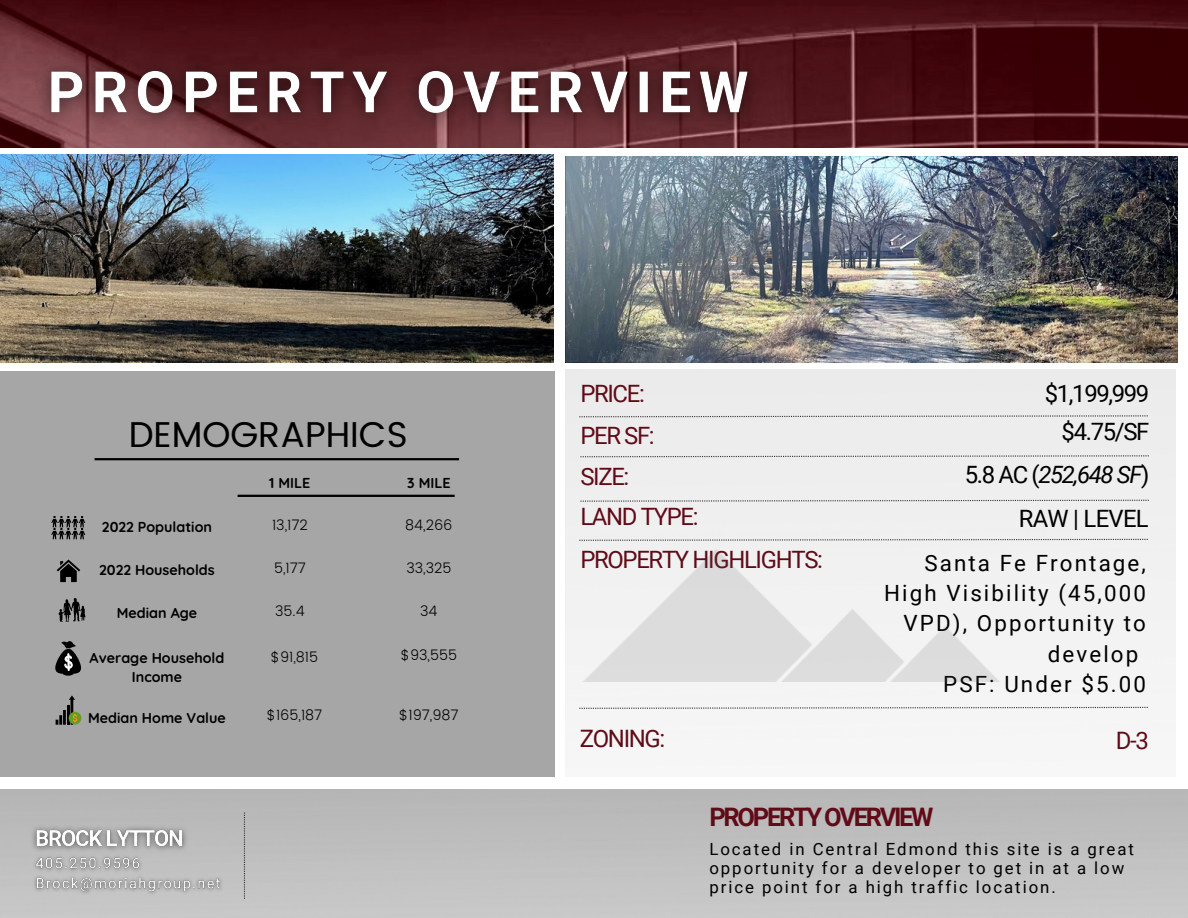
<style>
.page{position:relative;width:1188px;height:918px;background:#fff}
.page>*{position:absolute;margin:0;border:0;box-sizing:border-box;transform-origin:0 0}
.t1{font:35.85px "Poppins";color:#000}
.t2{font:700 25.5px "Roboto";letter-spacing:-.09em;color:#610b18}
.t3{font:24px "Roboto";letter-spacing:-.055em;color:#610b18}
.t4{font:23.85px "Roboto";letter-spacing:-.055em;color:#610b18}
.t5{font:23.85px "Roboto";letter-spacing:-.045em;color:#000}
.t6{font:italic 23.85px "Roboto";letter-spacing:-.055em;color:#000}
.t7{font:22.35px "Roboto";letter-spacing:.095em;color:#000}
.t8{font:16.8px/19.2px "Roboto";letter-spacing:.115em;color:#000}
.t9{font:700 14.4px/19px "Quicksand";color:#000;text-align:center}
.t10{font:300 14.4px "Poppins";color:#000}
.s1{font-style:normal}
</style>
<div class="page">
<img style="left:0;top:0;width:1188px;height:147px">
<img style="left:566px;top:156px;width:612px;height:206px">
<img style="left:0;top:154px;width:554px;height:208px">
<svg style="left:580px;top:455px;width:569px;height:2px"></svg>
<svg style="left:580px;top:500px;width:569px;height:2px"></svg>
<svg style="left:579px;top:707px;width:569px;height:2px"></svg>
<svg style="left:579px;top:415px;width:569px;height:2px"></svg>
<svg style="left:579px;top:539px;width:569px;height:2px"></svg>
<img style="left:571px;top:546px;width:439px;height:136px">
<div style="left:0;top:372px;width:554px;height:405px;background:#a6a6a6"></div>
<hr style="left:95px;top:458px;width:364px;height:2px;background:#000">
<hr style="left:238px;top:495px;width:217px;height:2px;background:#000">
<svg style="left:51px;top:516px;width:34px;height:23px"></svg>
<svg style="left:57px;top:560px;width:23px;height:22px"></svg>
<svg style="left:59px;top:598px;width:27px;height:24px"></svg>
<hr style="left:67px;top:705px;width:3px;height:20px;background:#000">
<hr style="left:63px;top:710px;width:3px;height:15px;background:#000">
<svg style="left:56px;top:715px;width:6px;height:10px"></svg>
<svg style="left:69px;top:712px;width:12px;height:13px"></svg>
<div style="left:70px;top:713px;width:10px;height:10px;background:#639e1d;border-radius:50%"></div>
<svg style="left:69px;top:695px;width:9px;height:30px"></svg>
<svg style="left:55px;top:641px;width:26px;height:35px"></svg>
<svg style="left:244px;top:813px;width:1px;height:86px"></svg>
<img style="left:22px;top:37px;width:780px;height:144px">
<img style="left:26px;top:816px;width:167px;height:47px">
<img style="left:30px;top:848px;width:199px;height:70px">
<p class="t1" style="left:129px;top:414px;width:281px">DEMOGRAPHICS</p>
<p class="t9" style="left:102px;top:517px;width:112px">2022 Population</p>
<p class="t9" style="left:99px;top:560px;width:117px">2022 Households</p>
<p class="t9" style="left:117px;top:603px;width:82px">Median Age</p>
<p class="t9" style="left:90px;top:648px;width:136px">Average Household<br>Income</p>
<p class="t9" style="left:88px;top:708px;width:139px">Median Home Value</p>
<p class="t9" style="left:269px;top:473px;width:43px">1 MILE</p>
<p class="t9" style="left:407px;top:473px;width:45px">3 MILE</p>
<p class="t10" style="left:272px;top:517px;width:37px">13,172</p>
<p class="t10" style="left:405px;top:517px;width:49px">84,266</p>
<p class="t10" style="left:274px;top:560px;width:33px">5,177</p>
<p class="t10" style="left:406px;top:560px;width:46px">33,325</p>
<p class="t10" style="left:275px;top:603px;width:31px">35.4</p>
<p class="t10" style="left:420px;top:603px;width:19px">34</p>
<p class="t10" style="left:271px;top:648px;width:49px">$91,815</p>
<p class="t10" style="left:401px;top:647px;width:58px">$93,555</p>
<p class="t10" style="left:267px;top:707px;width:57px">$165,187</p>
<p class="t10" style="left:399px;top:707px;width:61px">$197,987</p>
<p class="t4" style="left:580px;top:380px;width:66px">PRICE:</p>
<p class="t4" style="left:580px;top:422px;width:76px">PER SF:</p>
<p class="t4" style="left:580px;top:462px;width:50px">SIZE:</p>
<p class="t4" style="left:580px;top:503px;width:120px">LAND TYPE:</p>
<p class="t4" style="left:580px;top:546px;width:244px">PROPERTY HIGHLIGHTS:</p>
<p class="t3" style="left:580px;top:725px;width:87px">ZONING:</p>
<p class="t5" style="left:1045px;top:380px;width:106px">$1,199,999</p>
<p class="t5" style="left:1062px;top:418px;width:89px">$4.75/SF</p>
<p class="t6" style="left:965px;top:461px;width:186px"><span class="s1">5.8 AC (</span>252,648 SF<span class="s1">)</span></p>
<p class="t5" style="left:1019px;top:505px;width:131px">RAW | LEVEL</p>
<p class="t7" style="left:924px;top:550px;width:223px">Santa Fe Frontage,</p>
<p class="t7" style="left:884px;top:580px;width:263px">High Visibility (45,000</p>
<p class="t7" style="left:904px;top:611px;width:244px">VPD), Opportunity to</p>
<p class="t7" style="left:1048px;top:641px;width:92px">develop</p>
<p class="t7" style="left:943px;top:671px;width:204px">PSF: Under $5.00</p>
<p class="t3" style="left:1116px;top:727px;width:35px">D-3</p>
<p class="t2" style="left:709px;top:803px;width:226px">PROPERTY OVERVIEW</p>
<p class="t8" style="left:709px;top:839px;width:426px">Located in Central Edmond this site is a great opportunity for a developer to get in at a low price point for a high traffic location.</p>
</div>
